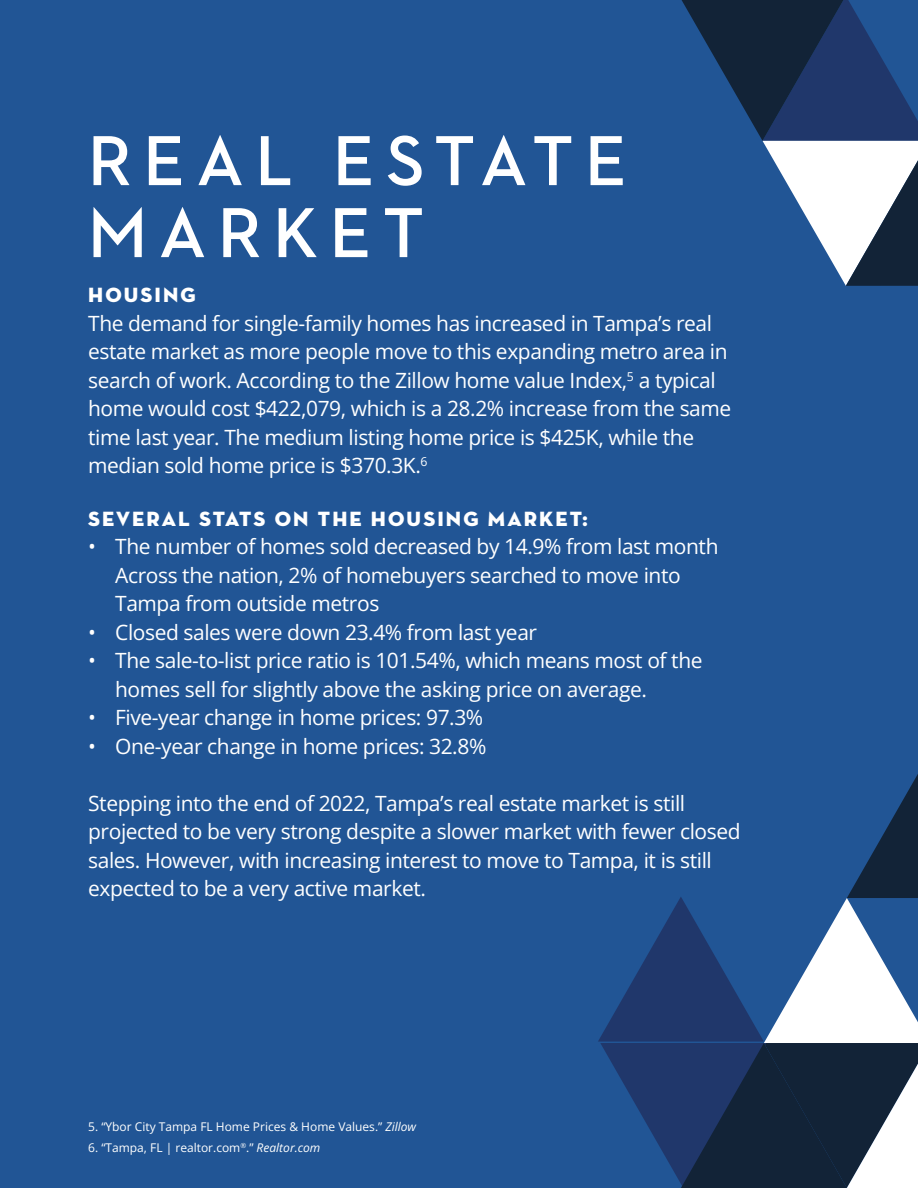
<style>
.page{position:relative;width:918px;height:1188px;background:#215595}
.page>*{position:absolute;margin:0;border:0;box-sizing:border-box;transform-origin:0 0}
.t1{font:700 72px/72px "Neutraface 2 Display";letter-spacing:.17em;color:#fff}
.t2{font:21px/28.5px "Open Sans";letter-spacing:-.02em;color:#fff}
.t3{font:21px "Neutra Disp Titling";letter-spacing:.1em;color:#fff}
.t4{font:12px "Open Sans";color:#fff}
.s1{font-style:italic}
</style>
<div class="page">
<svg style="left:682px;top:0;width:236px;height:286px"></svg>
<svg style="left:598px;top:774px;width:320px;height:414px"></svg>
<h1 class="t1" style="left:88px;top:126px;width:540px">REAL ESTATE<br>MARKET</h1>
<p class="t3" style="left:88px;top:282px;width:109px">HOUSING</p>
<p class="t2" style="left:88px;top:308px;width:645px">The demand for single-family homes has increased in Tampa’s real estate market as more people move to this expanding metro area in search of work. According to the Zillow home value Index,<sup>5</sup> a typical home would cost $422,079, which is a 28.2% increase from the same time last year. The medium listing home price is $425K, while the median sold home price is $370.3K.<sup>6</sup></p>
<p class="t3" style="left:88px;top:505px;width:501px">SEVERAL STATS ON THE HOUSING MARKET:</p>
<p class="t2" style="left:115px;top:532px;width:605px;text-indent:-27px">• The number of homes sold decreased by 14.9% from last month<br>Across the nation, 2% of homebuyers searched to move into<br>Tampa from outside metros</p>
<p class="t2" style="left:88px;top:617px;width:450px">• Closed sales were down 23.4% from last year</p>
<p class="t2" style="left:115px;top:646px;width:589px;text-indent:-27px">• The sale-to-list price ratio is 101.54%, which means most of the homes sell for slightly above the asking price on average.</p>
<p class="t2" style="left:88px;top:703px;width:397px">• Five-year change in home prices: 97.3%</p>
<p class="t2" style="left:88px;top:731px;width:400px">• One-year change in home prices: 32.8%</p>
<p class="t2" style="left:88px;top:788px;width:654px">Stepping into the end of 2022, Tampa’s real estate market is still projected to be very strong despite a slower market with fewer closed sales. However, with increasing interest to move to Tampa, it is still expected to be a very active market.</p>
<p class="t4" style="left:88px;top:1118px;width:329px">5. “Ybor City Tampa FL Home Prices &amp; Home Values.” <span class="s1">Zillow</span></p>
<p class="t4" style="left:88px;top:1139px;width:234px">6. “Tampa, FL | realtor.com<sup>®</sup>.” <span class="s1">Realtor.com</span></p>
</div>
